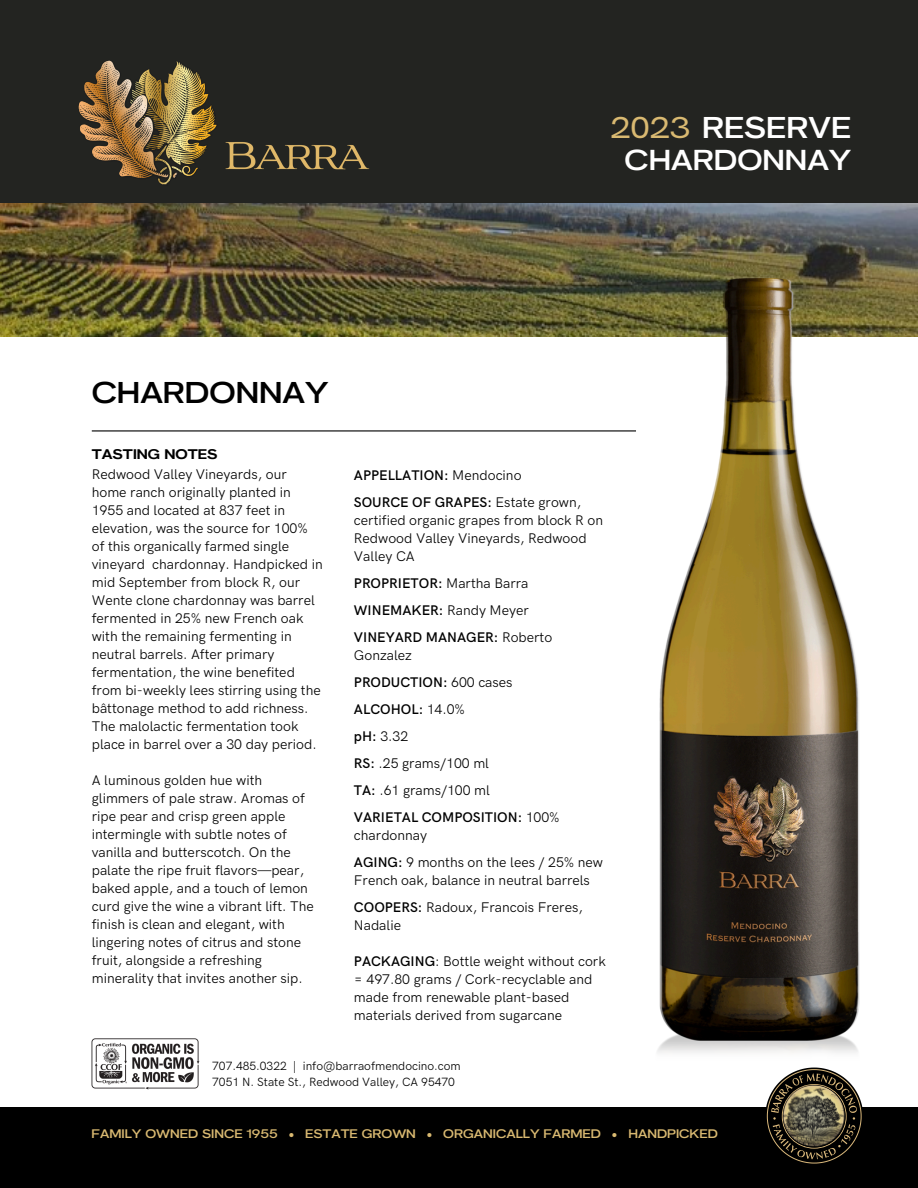
<style>
.page{position:relative;width:918px;height:1188px;background:#fff}
.page>*{position:absolute;margin:0;border:0;box-sizing:border-box;transform-origin:0 0}
.t1{font:500 30.15px "HK Grotesk Wide";color:#fff}
.t2{font:500 30.15px "HK Grotesk Wide";color:#000}
.t3{font:500 28.95px "HK Grotesk Wide";color:#fff}
.t4{font:13.95px/18px "HK Grotesk Pro";color:#000}
.t5{font:600 13.95px/18px "HK Grotesk Pro";color:#000}
.t6{font:500 12.45px "HK Grotesk Wide";color:#d9b971}
.t7{font:12px "HK Grotesk Pro";color:#000}
.s1{font-weight:400;color:#d9b971}
.s2{font-family:"HK Grotesk Wide";font-weight:600}
.s3{font-weight:400}
.s4{font-weight:600}
</style>
<div class="page">
<div style="left:0;top:0;width:918px;height:209px;background:#232421"></div>
<div style="left:0;top:1108px;width:918px;height:80px;background:#000"></div>
<img style="left:52px;top:60px;width:343px;height:144px">
<hr style="left:92px;top:430px;width:544px;height:2px;background:#000">
<img style="left:91px;top:1038px;width:109px;height:52px">
<img style="left:0;top:204px;width:918px;height:133px">
<img style="left:479px;top:238px;width:439px;height:830px">
<svg style="left:765px;top:1068px;width:98px;height:96px"></svg>
<h4 class="t2" style="left:92px;top:373px;width:238px">CHARDONNAY</h4>
<h4 class="t1" style="left:610px;top:108px;width:243px"><span class="s1">2023</span> RESERVE</h4>
<h4 class="t3" style="left:625px;top:141px;width:228px">CHARDONNAY</h4>
<h2 class="t4" style="left:92px;top:445px;width:197px;line-height:20.2px"><span class="s2">TASTING NOTES<br></span>Redwood Valley Vineyards, our</h2>
<h2 class="t4" style="left:92px;top:484px;width:232px">home ranch originally planted in 1955 and located at 837 feet in elevation, was the source for 100% of this organically farmed single vineyard chardonnay. Handpicked in mid September from block R, our Wente clone chardonnay was barrel fermented in 25% new French oak with the remaining fermenting in neutral barrels. After primary fermentation, the wine benefited from bi-weekly lees stirring using the bâttonage method to add richness.<br>The malolactic fermentation took</h2>
<h1 class="t4" style="left:92px;top:736px;width:226px">place in barrel over a 30 day period.</h1>
<h1 class="t4" style="left:92px;top:772px;width:223px">A luminous golden hue with glimmers of pale straw. Aromas of ripe pear and crisp green apple intermingle with subtle notes of vanilla and butterscotch. On the palate the ripe fruit flavors—pear, baked apple, and a touch of lemon curd give the wine a vibrant lift. The finish is clean and elegant, with lingering notes of citrus and stone fruit, alongside a refreshing minerality that invites another sip.</h1>
<p class="t5" style="left:354px;top:466px;width:169px">APPELLATION: <span class="s3">Mendocino</span></p>
<p class="t4" style="left:354px;top:493px;width:251px"><span class="s4">SOURCE OF GRAPES:</span> Estate grown, certified organic grapes from block R on<br>Redwood Valley Vineyards, Redwood<br>Valley CA</p>
<p class="t5" style="left:354px;top:574px;width:176px">PROPRIETOR: <span class="s3">Martha Barra</span></p>
<h1 class="t5" style="left:354px;top:601px;width:176px">WINEMAKER: <span class="s3">Randy Meyer</span></h1>
<p class="t5" style="left:354px;top:628px;width:200px">VINEYARD MANAGER: <span class="s3">Roberto<br>Gonzalez</span></p>
<h4 class="t5" style="left:354px;top:673px;width:160px">PRODUCTION: <span class="s3">600 cases</span></h4>
<h4 class="t5" style="left:354px;top:700px;width:113px">ALCOHOL: <span class="s3">14.0%</span></h4>
<h4 class="t4" style="left:354px;top:727px;width:56px"><span class="s4">pH:</span> 3.32</h4>
<h4 class="t4" style="left:354px;top:754px;width:137px"><span class="s4">RS:</span> .25 grams/100 ml</h4>
<h4 class="t4" style="left:354px;top:781px;width:137px"><span class="s4">TA:</span> .61 grams/100 ml</h4>
<h4 class="t5" style="left:354px;top:808px;width:207px">VARIETAL COMPOSITION: <span class="s3">100% chardonnay</span></h4>
<h4 class="t4" style="left:354px;top:853px;width:251px"><span class="s4">AGING:</span> 9 months on the lees / 25% new<br>French oak, balance in neutral barrels</h4>
<h4 class="t4" style="left:354px;top:898px;width:230px"><span class="s4">COOPERS:</span> Radoux, Francois Freres,<br>Nadalie</h4>
<h3 class="t4" style="left:354px;top:952px;width:253px"><span class="s4">PACKAGING</span>: Bottle weight without cork = 497.80 grams / Cork-recyclable and made from renewable plant-based materials derived from sugarcane</h3>
<h4 class="t7" style="left:212px;top:1060px;width:250px">707.485.0322 | info@barraofmendocino.com</h4>
<h4 class="t7" style="left:212px;top:1076px;width:244px">7051 N. State St., Redwood Valley, CA 95470</h4>
<h4 class="t6" style="left:92px;top:1125px;width:628px">FAMILY OWNED SINCE 1955 • ESTATE GROWN • ORGANICALLY FARMED • HANDPICKED</h4>
</div>
